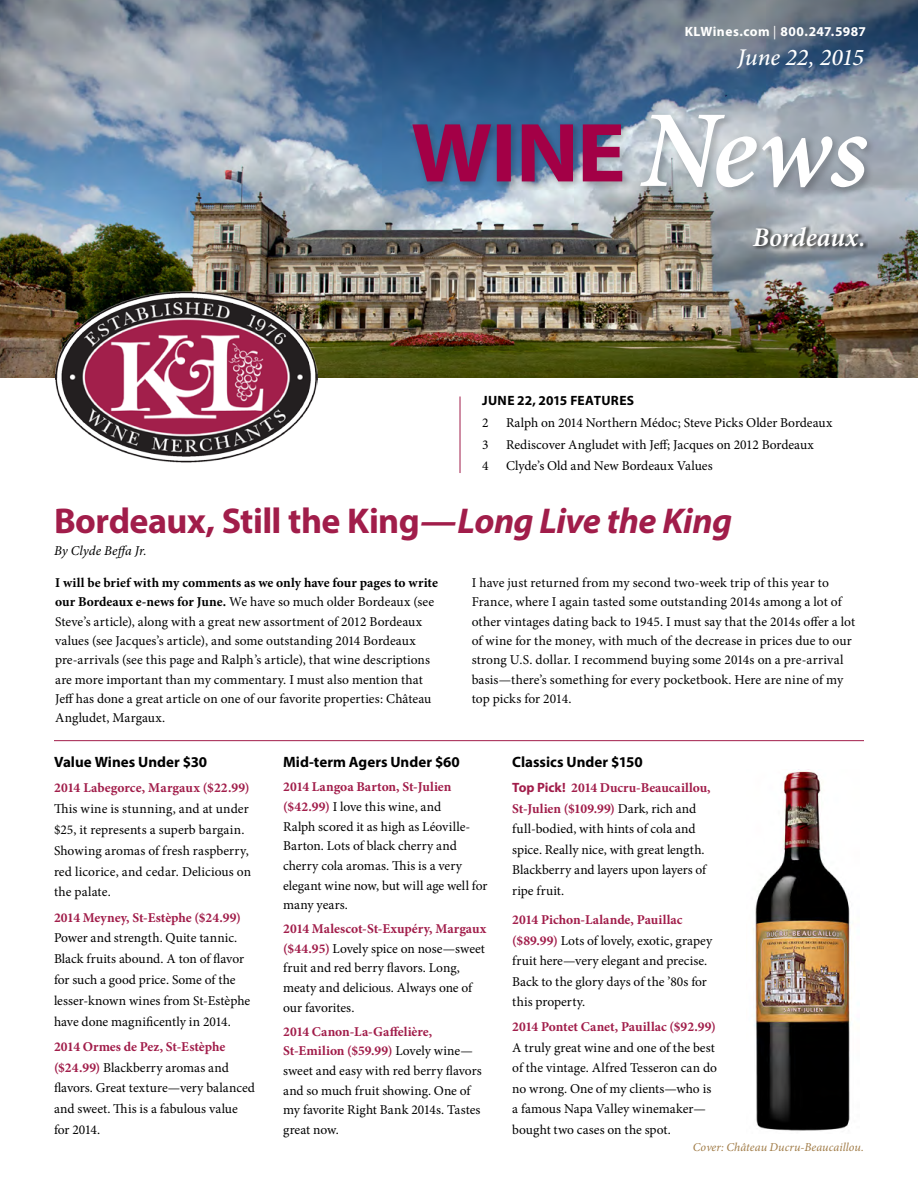
<style>
.page{position:relative;width:918px;height:1188px;background:#fff}
.page>*{position:absolute;margin:0;border:0;box-sizing:border-box;transform-origin:0 0}
.t1{font:700 36px "Myriad Pro";letter-spacing:-.015em;color:#a11d4a}
.t2{font:italic 600 27px "Minion Pro";letter-spacing:-.005em;color:#fff}
.t3{font:italic 500 24px "Minion Pro";letter-spacing:-.005em;color:#fff}
.t4{font:700 15px "Myriad Pro";color:#000}
.t5{font:13.5px/19.6px "Minion Pro";letter-spacing:.005em;color:#000}
.t6{font:700 13.5px "Minion Pro";color:#a11d4a}
.t7{font:700 13.5px "Myriad Pro";letter-spacing:.035em;color:#fff}
.t8{font:700 13.5px "Myriad Pro";letter-spacing:.025em;color:#000}
.t9{font:italic 13.5px "Minion Pro";letter-spacing:.005em;color:#000}
.t10{font:italic 12px "Minion Pro";letter-spacing:.005em;color:#a07b46}
.s1{font-weight:400}
.s2{font-style:italic}
.s3{font-weight:700}
.s4{font-weight:700;color:#a11d4a}
.s5{font-family:"Myriad Pro";font-weight:700;color:#a11d4a}
</style>
<div class="page">
<hr style="left:460px;top:397px;width:1px;height:76px;background:#a11d4a">
<img style="left:754px;top:769px;width:98px;height:362px">
<hr style="left:54px;top:740px;width:810px;height:1px;background:#a11d4a">
<img style="left:0;top:0;width:918px;height:378px">
<img style="left:56px;top:291px;width:262px;height:171px">
<div style="left:752px;top:225px;width:116px;height:26px;background:#000;opacity:.57"></div>
<div style="left:408px;top:111px;width:469px;height:86px;background:#000;opacity:.21"></div>
<svg style="left:640px;top:115px;width:227px;height:72px"></svg>
<svg style="left:412px;top:124px;width:210px;height:57px;background:#80336c"></svg>
<p class="t7" style="left:685px;top:23px;width:183px">KLWines.com <span class="s1">|</span> 800.247.5987</p>
<h3 class="t3" style="left:738px;top:41px;width:128px">June 22, 2015</h3>
<h2 class="t2" style="left:753px;top:219px;width:114px">Bordeaux.</h2>
<p class="t8" style="left:482px;top:392px;width:154px">JUNE 22, 2015 FEATURES</p>
<p class="t5" style="left:482px;top:413px;width:8px">2</p>
<p class="t5" style="left:506px;top:413px;width:328px">Ralph on 2014 Northern Médoc; Steve Picks Older Bordeaux</p>
<p class="t5" style="left:482px;top:435px;width:8px">3</p>
<p class="t5" style="left:506px;top:435px;width:309px">Rediscover Angludet with Jeff; Jacques on 2012 Bordeaux</p>
<p class="t5" style="left:482px;top:456px;width:8px">4</p>
<p class="t5" style="left:506px;top:456px;width:208px">Clyde’s Old and New Bordeaux Values</p>
<h1 class="t1" style="left:54px;top:497px;width:680px">Bordeaux, Still the King<span class="s2">—Long Live the King</span></h1>
<p class="t9" style="left:54px;top:542px;width:94px">By Clyde Beffa Jr.</p>
<p class="t5" style="left:55px;top:573px;width:384px"><span class="s3">I will be brief with my comments as we only have four pages to write our Bordeaux e-news for June.</span> We have so much older Bordeaux (see Steve’s article), along with a great new assortment of 2012 Bordeaux values (see Jacques’s article), and some outstanding 2014 Bordeaux pre-arrivals (see this page and Ralph’s article), that wine descriptions are more important than my commentary. I must also mention that Jeff has done a great article on one of our favorite properties: Château Angludet, Margaux.</p>
<p class="t5" style="left:472px;top:573px;width:385px">I have just returned from my second two-week trip of this year to France, where I again tasted some outstanding 2014s among a lot of other vintages dating back to 1945. I must say that the 2014s offer a lot of wine for the money, with much of the decrease in prices due to our strong U.S. dollar. I recommend buying some 2014s on a pre-arrival basis—there’s something for every pocketbook. Here are nine of my top picks for 2014.</p>
<p class="t4" style="left:54px;top:752px;width:155px">Value Wines Under $30</p>
<p class="t6" style="left:54px;top:779px;width:197px">2014 Labegorce, Margaux ($22.99)</p>
<p class="t5" style="left:54px;top:799px;width:199px;line-height:20.9px">This wine is stunning, and at under $25, it represents a superb bargain.<br>Showing aromas of fresh raspberry, red licorice, and cedar. Delicious on the palate.</p>
<p class="t6" style="left:54px;top:908px;width:188px">2014 Meyney, St-Estèphe ($24.99)</p>
<p class="t5" style="left:54px;top:928px;width:198px;line-height:20.9px">Power and strength. Quite tannic.<br>Black fruits abound. A ton of flavor for such a good price. Some of the lesser-known wines from St-Estèphe have done magnificently in 2014.</p>
<p class="t5" style="left:54px;top:1036px;width:203px;line-height:20.9px"><span class="s4">2014 Ormes de Pez, St-Estèphe ($24.99)</span> Blackberry aromas and flavors. Great texture—very balanced and sweet. This is a fabulous value for 2014.</p>
<p class="t4" style="left:283px;top:752px;width:178px">Mid-term Agers Under $60</p>
<p class="t5" style="left:283px;top:777px;width:206px"><span class="s4">2014 Langoa Barton, St-Julien ($42.99)</span> I love this wine, and<br>Ralph scored it as high as Léoville-<br>Barton. Lots of black cherry and cherry cola aromas. This is a very elegant wine now, but will age well for many years.</p>
<p class="t5" style="left:283px;top:919px;width:205px"><span class="s4">2014 Malescot-St-Exupéry, Margaux ($44.95)</span> Lovely spice on nose—sweet fruit and red berry flavors. Long, meaty and delicious. Always one of our favorites.</p>
<p class="t5" style="left:283px;top:1022px;width:200px"><span class="s4">2014 Canon-La-Gaffelière,<br>St-Emilion ($59.99)</span> Lovely wine— sweet and easy with red berry flavors and so much fruit showing. One of my favorite Right Bank 2014s. Tastes great now.</p>
<p class="t4" style="left:512px;top:752px;width:132px">Classics Under $150</p>
<p class="t5" style="left:512px;top:778px;width:200px;line-height:20.5px"><span class="s5">Top Pick!</span> <span class="s4">2014 Ducru-Beaucaillou,<br>St-Julien ($109.99)</span> Dark, rich and full-bodied, with hints of cola and spice. Really nice, with great length.<br>Blackberry and layers upon layers of ripe fruit.</p>
<p class="t5" style="left:512px;top:910px;width:202px;line-height:20.5px"><span class="s4">2014 Pichon-Lalande, Pauillac ($89.99)</span> Lots of lovely, exotic, grapey fruit here—very elegant and precise.<br>Back to the glory days of the ’80s for this property.</p>
<p class="t6" style="left:512px;top:1017px;width:205px">2014 Pontet Canet, Pauillac ($92.99)</p>
<p class="t5" style="left:512px;top:1037px;width:206px;line-height:20.5px">A truly great wine and one of the best of the vintage. Alfred Tesseron can do no wrong. One of my clients—who is a famous Napa Valley winemaker— bought two cases on the spot.</p>
<p class="t10" style="left:693px;top:1139px;width:173px">Cover: Château Ducru-Beaucaillou.</p>
</div>
